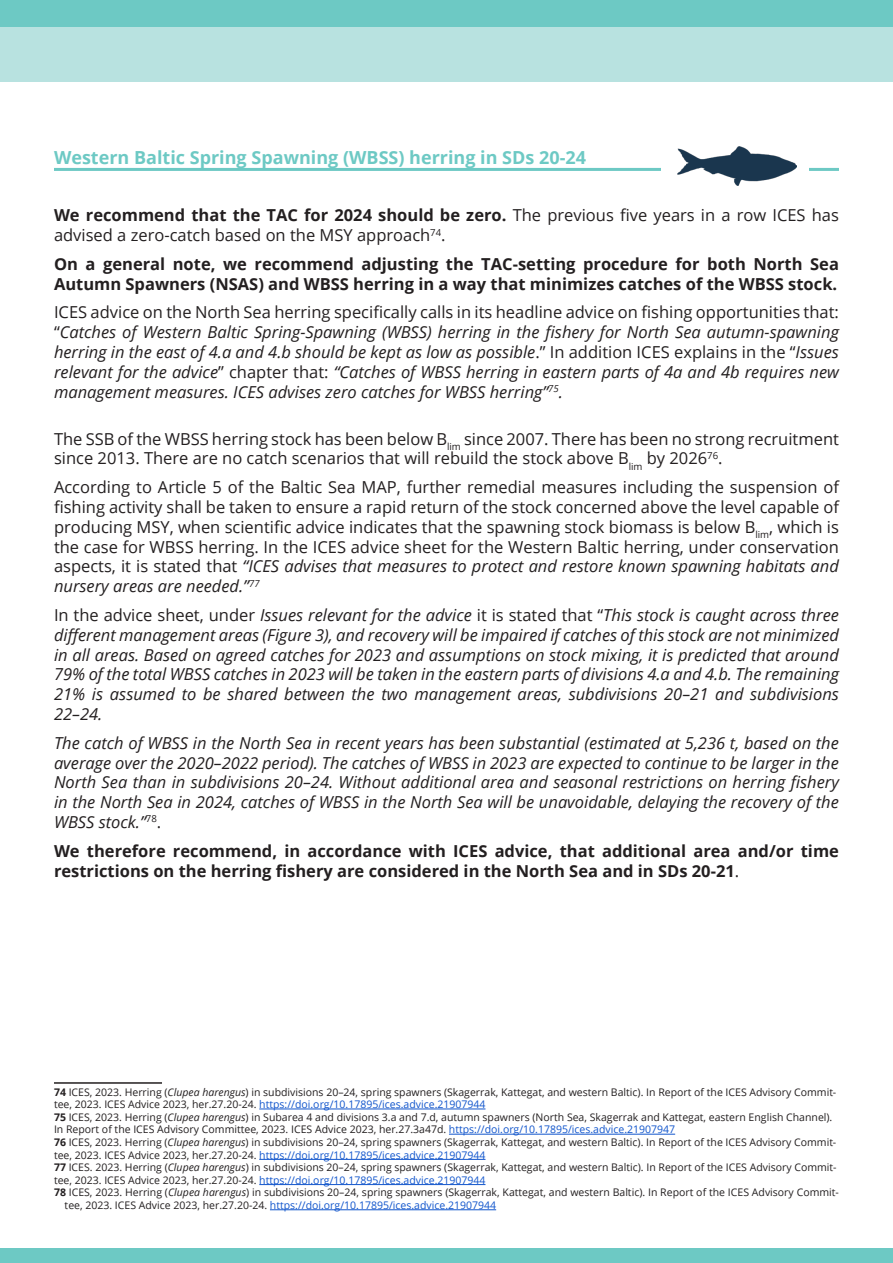
<style>
.page{position:relative;width:893px;height:1263px;background:#fff}
.page>*{position:absolute;margin:0;border:0;box-sizing:border-box;transform-origin:0 0}
.Paragraph_Heading_underlined{font:700 18px "Open Sans";color:#6dc9c4}
.t1{font:italic 16.5px/19.8px "Open Sans";color:#231f20;text-align:justify}
.t2{font:16.5px/19.8px "Open Sans";color:#231f20}
.t3{font:700 16.5px/19.8px "Open Sans";color:#231f20}
.t4{font:10.5px/12.6px "Open Sans";color:#231f20}
.s1{font-weight:700}
.s2{font-style:normal}
.s3{font-style:italic}
.s4{font-weight:400}
.s5{color:#15c}
</style>
<div class="page">
<div style="left:0;top:0;width:893px;height:54px;background:#6dc9c4"></div>
<div style="left:0;top:27px;width:893px;height:54px;background:#b8e2e0"></div>
<div style="left:0;top:1248px;width:893px;height:15px;background:#6dc9c4"></div>
<hr style="left:54px;top:168px;width:785px;height:3px;background:#6dc9c4">
<hr style="left:54px;top:1082px;width:108px;height:2px;background:#231f20">
<hr style="left:259px;top:1109px;width:226px;height:1px;background:#15c">
<hr style="left:449px;top:1134px;width:226px;height:1px;background:#15c">
<hr style="left:259px;top:1159px;width:226px;height:1px;background:#15c">
<hr style="left:259px;top:1184px;width:226px;height:1px;background:#15c">
<hr style="left:270px;top:1209px;width:226px;height:1px;background:#15c">
<div style="left:661px;top:149px;width:148px;height:39px;background:#fff"></div>
<img style="left:677px;top:147px;width:120px;height:38px">
<p class="Paragraph_Heading_underlined" style="left:54px;top:144px;width:534px">Western Baltic Spring Spawning (WBSS) herring in SDs 20-24</p>
<p class="t2" style="left:54px;top:205px;width:786px"><span class="s1">We recommend that the TAC for 2024 should be zero.</span> The previous five years in a row ICES has advised a zero-catch based on the MSY approach<sup>74</sup>.</p>
<p class="t3" style="left:54px;top:254px;width:786px">On a general note, we recommend adjusting the TAC-setting procedure for both North Sea<br>Autumn Spawners (NSAS) and WBSS herring in a way that minimizes catches of the WBSS stock.</p>
<p class="t1" style="left:54px;top:302px;width:786px"><span class="s2">ICES advice on the North Sea herring specifically calls in its headline advice on fishing opportunities that: “</span>Catches of Western Baltic Spring-Spawning (WBSS) herring in the fishery for North Sea autumn-spawning herring in the east of 4.a and 4.b should be kept as low as possible<span class="s2">.” In addition ICES explains in the “</span>Issues relevant for the advice<span class="s2">” chapter that:</span> “Catches of WBSS herring in eastern parts of 4a and 4b requires new management measures. ICES advises zero catches for WBSS herring”<sup>75</sup>.</p>
<p class="t2" style="left:54px;top:428px;width:786px">The SSB of the WBSS herring stock has been below B<sub>lim</sub> since 2007. There has been no strong recruitment since 2013. There are no catch scenarios that will rebuild the stock above B<sub>lim</sub> by 2026<sup>76</sup>.</p>
<p class="t2" style="left:54px;top:477px;width:786px;text-align:justify">According to Article 5 of the Baltic Sea MAP, further remedial measures including the suspension of fishing activity shall be taken to ensure a rapid return of the stock concerned above the level capable of producing MSY, when scientific advice indicates that the spawning stock biomass is below B<sub>lim</sub>, which is the case for WBSS herring. In the ICES advice sheet for the Western Baltic herring, under conservation aspects, it is stated that <span class="s3">“ICES advises that measures to protect and restore known spawning habitats and nursery areas are needed.”</span><sup>77</sup></p>
<p class="t1" style="left:54px;top:605px;width:786px"><span class="s2">In the advice sheet, under</span> Issues relevant for the advice <span class="s2">it is stated that “</span>This stock is caught across three different management areas (Figure 3), and recovery will be impaired if catches of this stock are not minimized in all areas. Based on agreed catches for 2023 and assumptions on stock mixing, it is predicted that around 79% of the total WBSS catches in 2023 will be taken in the eastern parts of divisions 4.a and 4.b. The remaining 21% is assumed to be shared between the two management areas, subdivisions 20–21 and subdivisions 22–24.</p>
<p class="t1" style="left:54px;top:732px;width:786px">The catch of WBSS in the North Sea in recent years has been substantial (estimated at 5,236 t, based on the average over the 2020–2022 period). The catches of WBSS in 2023 are expected to continue to be larger in the North Sea than in subdivisions 20–24. Without additional area and seasonal restrictions on herring fishery in the North Sea in 2024, catches of WBSS in the North Sea will be unavoidable, delaying the recovery of the WBSS stock.”<sup>78</sup><span class="s2">.</span></p>
<p class="t3" style="left:54px;top:840px;width:786px">We therefore recommend, in accordance with ICES advice, that additional area and/or time restrictions on the herring fishery are considered in the North Sea and in SDs 20-21<span class="s4">.</span></p>
<p class="t4" style="left:54px;top:1085px;width:784px"><span class="s1">74</span> ICES, 2023. Herring (<span class="s3">Clupea harengus</span>) in subdivisions 20–24, spring spawners (Skagerrak, Kattegat, and western Baltic). In Report of the ICES Advisory Commit&shy;tee, 2023. ICES Advice 2023, her.27.20-24. <span class="s5">https://doi.org/10.17895/ices.advice.21907944</span></p>
<p class="t4" style="left:54px;top:1110px;width:780px"><span class="s1">75</span> ICES, 2023. Herring (<span class="s3">Clupea harengus</span>) in Subarea 4 and divisions 3.a and 7.d, autumn spawners (North Sea, Skagerrak and Kattegat, eastern English Channel).<br>In Report of the ICES Advisory Committee, 2023. ICES Advice 2023, her.27.3a47d. <span class="s5">https://doi.org/10.17895/ices.advice.21907947</span></p>
<p class="t4" style="left:54px;top:1135px;width:784px"><span class="s1">76</span> ICES, 2023. Herring (<span class="s3">Clupea harengus</span>) in subdivisions 20–24, spring spawners (Skagerrak, Kattegat, and western Baltic). In Report of the ICES Advisory Commit&shy;tee, 2023. ICES Advice 2023, her.27.20-24. <span class="s5">https://doi.org/10.17895/ices.advice.21907944</span></p>
<p class="t4" style="left:54px;top:1161px;width:784px"><span class="s1">77</span> ICES. 2023. Herring (<span class="s3">Clupea harengus</span>) in subdivisions 20–24, spring spawners (Skagerrak, Kattegat, and western Baltic). In Report of the ICES Advisory Commit&shy;tee, 2023. ICES Advice 2023, her.27.20-24. <span class="s5">https://doi.org/10.17895/ices.advice.21907944</span></p>
<p class="t4" style="left:65px;top:1186px;width:776px;text-indent:-11px"><span class="s1">78</span> ICES, 2023. Herring (<span class="s3">Clupea harengus</span>) in subdivisions 20–24, spring spawners (Skagerrak, Kattegat, and western Baltic). In Report of the ICES Advisory Commit&shy;tee, 2023. ICES Advice 2023, her.27.20-24. <span class="s5">https://doi.org/10.17895/ices.advice.21907944</span></p>
</div>
